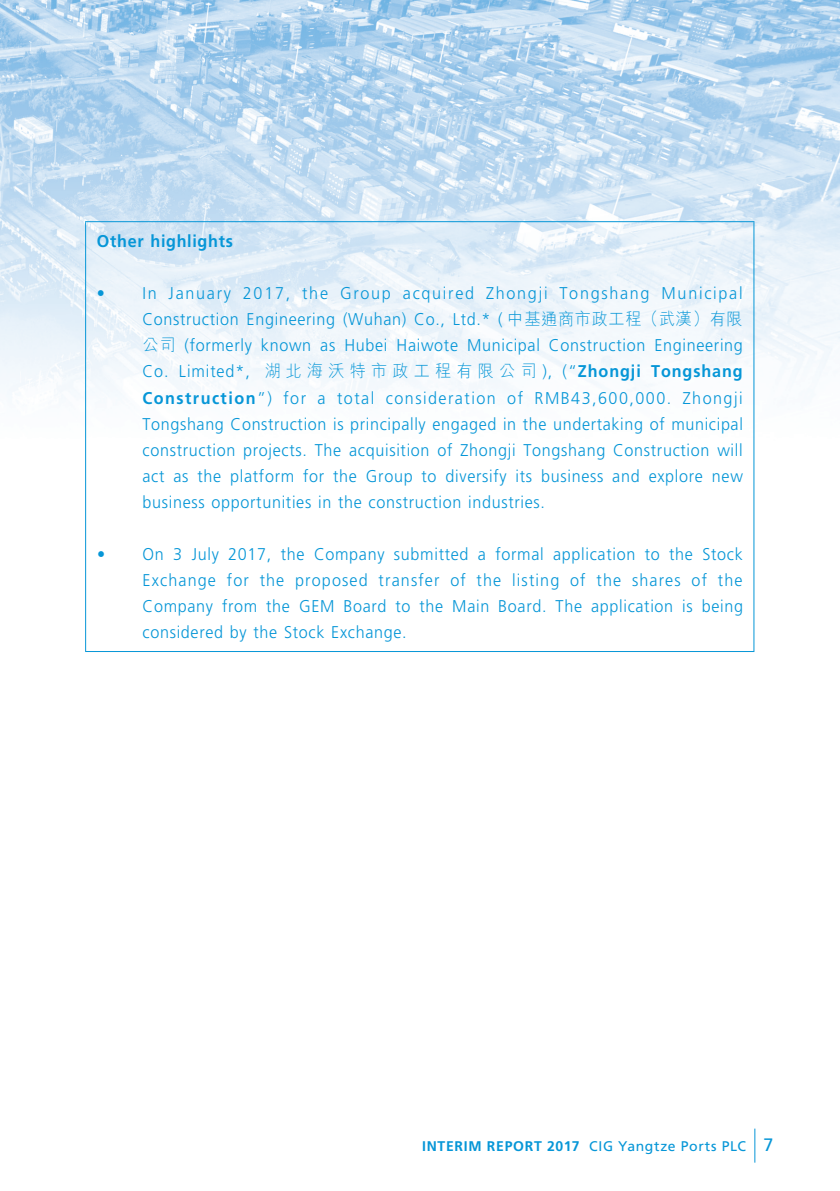
<style>
.page{position:relative;width:840px;height:1191px;background:#fff}
.page>*{position:absolute;margin:0;border:0;box-sizing:border-box;transform-origin:0 0}
.t1{font:300 17px/26px "Frutiger";letter-spacing:.04em;color:#0696d7;text-align:justify;scale:.95 1}
.t2{font:700 17px "Frutiger";letter-spacing:.04em;color:#0696d7;scale:.95 1}
.t3{font:14px "Frutiger";letter-spacing:.05em;color:#0696d7}
.s1{font-family:"Frutiger LT Std"}
.s2{font-family:"M Hei HK"}
.s3{font-weight:700}
.s4{font-size:18px}
</style>
<div class="page">
<img style="left:0;top:0;width:839px;height:1163px">
<hr style="left:754px;top:1128px;width:1px;height:34px;background:#0696d7">
<hr style="left:85px;top:221px;width:669px;height:1px;background:#0696d7">
<hr style="left:85px;top:222px;width:1px;height:429px;background:#0696d7">
<hr style="left:753px;top:222px;width:1px;height:429px;background:#0696d7">
<hr style="left:85px;top:651px;width:669px;height:1px;background:#0696d7">
<p class="t2" style="left:97px;top:231px;width:144px">Other highlights</p>
<p class="t1" style="left:142px;top:281px;width:633px;text-indent:-45px">• In January 2017, the Group acquired Zhongji Tongshang Municipal Construction Engineering (Wuhan) Co., Ltd.* <span class="s1">(</span> <span class="s2">中基通商市政工程（武漢）有限公司</span> (formerly known as Hubei Haiwote Municipal Construction Engineering Co. Limited*, <span class="s2">湖北海沃特市政工程有限公司</span> <span class="s1">)</span>, (“<span class="s3">Zhongji Tongshang Construction</span>”) for a total consideration of RMB43,600,000. Zhongji Tongshang Construction is principally engaged in the undertaking of municipal construction projects. The acquisition of Zhongji Tongshang Construction will act as the platform for the Group to diversify its business and explore new business opportunities in the construction industries.</p>
<p class="t1" style="left:142px;top:541px;width:633px;text-indent:-45px">• On 3 July 2017, the Company submitted a formal application to the Stock Exchange for the proposed transfer of the listing of the shares of the Company from the GEM Board to the Main Board. The application is being considered by the Stock Exchange.</p>
<p class="t3" style="left:422px;top:1137px;width:353px"><span class="s3">INTERIM REPORT 2017</span> CIG Yangtze Ports PLC <span class="s4">7</span></p>
</div>
